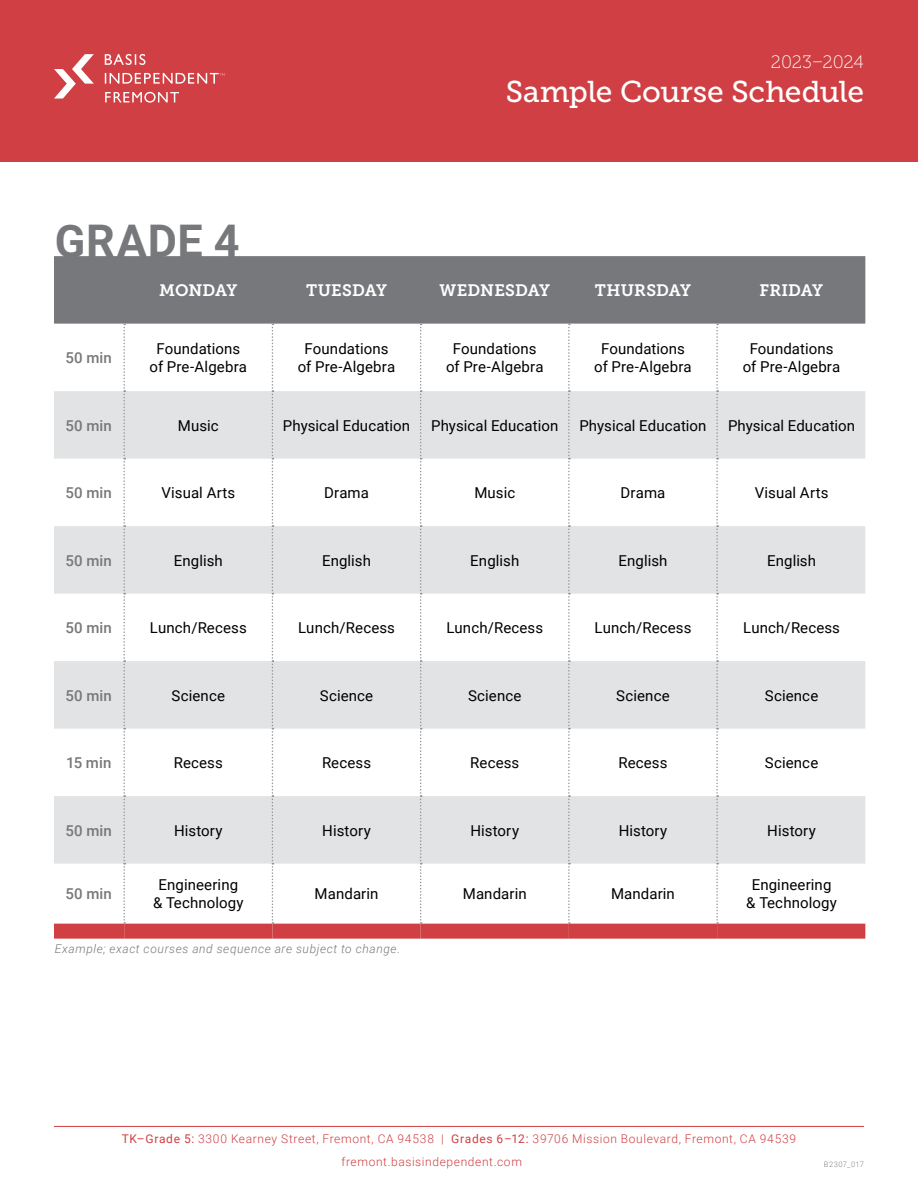
<style>
.page{position:relative;width:918px;height:1188px;background:#fff}
.page>*{position:absolute;margin:0;border:0;box-sizing:border-box;transform-origin:0 0}
.t1{font:700 45px "Roboto";letter-spacing:.02em;color:#77787b}
.t2{font:30px "Museo Slab 500";letter-spacing:-.005em;color:#fff}
.t3{font:18px "Museo Slab 100";letter-spacing:-.005em;color:#fff}
.t4{font:16.5px "Museo Slab 700";letter-spacing:.005em;color:#fff}
.t5{font:15px/18px "Roboto";letter-spacing:.005em;color:#000;text-align:center}
.t6{font:500 15px "Roboto";letter-spacing:.01em;color:#77787b}
.t7{font:300 12px/23px "Roboto";letter-spacing:.05em;color:#d03f43}
.t8{font:italic 300 12px "Roboto";letter-spacing:.05em;color:#77787b}
.t9{font:300 7.5px "Roboto";letter-spacing:.06em;color:#808285}
.s1{font-weight:400}
</style>
<div class="page">
<hr style="left:54px;top:1126px;width:810px;height:1px;background:#d03f43">
<div style="left:0;top:0;width:918px;height:162px;background:#d03f43"></div>
<svg style="left:105px;top:54px;width:40px;height:11px"></svg>
<svg style="left:54px;top:54px;width:40px;height:45px"></svg>
<svg style="left:105px;top:73px;width:120px;height:11px"></svg>
<svg style="left:105px;top:92px;width:74px;height:11px"></svg>
<div style="left:54px;top:256px;width:811px;height:68px;background:#77787b"></div>
<svg style="left:54px;top:391px;width:811px;height:473px;fill:#e2e3e4"></svg>
<svg style="left:272px;top:324px;width:1px;height:600px"></svg>
<svg style="left:420px;top:324px;width:2px;height:600px"></svg>
<svg style="left:568px;top:324px;width:2px;height:600px"></svg>
<svg style="left:716px;top:324px;width:2px;height:600px"></svg>
<div style="left:54px;top:924px;width:70px;height:15px;background:#d03f43"></div>
<div style="left:124px;top:924px;width:148px;height:15px;background:#d03f43"></div>
<div style="left:272px;top:924px;width:149px;height:15px;background:#d03f43"></div>
<div style="left:421px;top:924px;width:148px;height:15px;background:#d03f43"></div>
<div style="left:569px;top:924px;width:148px;height:15px;background:#d03f43"></div>
<div style="left:717px;top:924px;width:148px;height:15px;background:#d03f43"></div>
<svg style="left:123px;top:324px;width:2px;height:600px"></svg>
<h1 class="t1" style="left:55px;top:210px;width:187px">GRADE 4</h1>
<p class="t3" style="left:771px;top:52px;width:95px">2023–2024</p>
<h2 class="t2" style="left:506px;top:75px;width:360px">Sample Course Schedule</h2>
<p class="t4" style="left:159px;top:281px;width:80px">MONDAY</p>
<p class="t4" style="left:306px;top:281px;width:82px">TUESDAY</p>
<p class="t4" style="left:439px;top:281px;width:112px">WEDNESDAY</p>
<p class="t4" style="left:595px;top:281px;width:98px">THURSDAY</p>
<p class="t4" style="left:759px;top:281px;width:65px">FRIDAY</p>
<p class="t6" style="left:66px;top:347px;width:48px">50 min</p>
<p class="t5" style="left:150px;top:339px;width:99px">Foundations of Pre-Algebra</p>
<p class="t5" style="left:298px;top:339px;width:99px">Foundations of Pre-Algebra</p>
<p class="t5" style="left:446px;top:339px;width:99px">Foundations of Pre-Algebra</p>
<p class="t5" style="left:594px;top:339px;width:99px">Foundations of Pre-Algebra</p>
<p class="t5" style="left:743px;top:339px;width:99px">Foundations of Pre-Algebra</p>
<p class="t6" style="left:66px;top:415px;width:48px">50 min</p>
<p class="t5" style="left:178px;top:416px;width:42px">Music</p>
<p class="t5" style="left:283px;top:416px;width:129px">Physical Education</p>
<p class="t5" style="left:431px;top:416px;width:129px">Physical Education</p>
<p class="t5" style="left:579px;top:416px;width:129px">Physical Education</p>
<p class="t5" style="left:728px;top:416px;width:129px">Physical Education</p>
<p class="t6" style="left:66px;top:482px;width:48px">50 min</p>
<p class="t5" style="left:161px;top:483px;width:75px">Visual Arts</p>
<p class="t5" style="left:324px;top:483px;width:46px">Drama</p>
<p class="t5" style="left:474px;top:483px;width:42px">Music</p>
<p class="t5" style="left:621px;top:483px;width:46px">Drama</p>
<p class="t5" style="left:755px;top:483px;width:75px">Visual Arts</p>
<p class="t6" style="left:66px;top:550px;width:48px">50 min</p>
<p class="t5" style="left:174px;top:551px;width:50px">English</p>
<p class="t5" style="left:322px;top:551px;width:50px">English</p>
<p class="t5" style="left:470px;top:551px;width:50px">English</p>
<p class="t5" style="left:619px;top:551px;width:50px">English</p>
<p class="t5" style="left:767px;top:551px;width:50px">English</p>
<p class="t6" style="left:66px;top:617px;width:48px">50 min</p>
<p class="t5" style="left:150px;top:618px;width:98px">Lunch/Recess</p>
<p class="t5" style="left:298px;top:618px;width:98px">Lunch/Recess</p>
<p class="t5" style="left:446px;top:618px;width:98px">Lunch/Recess</p>
<p class="t5" style="left:595px;top:618px;width:98px">Lunch/Recess</p>
<p class="t5" style="left:743px;top:618px;width:98px">Lunch/Recess</p>
<p class="t6" style="left:66px;top:685px;width:48px">50 min</p>
<p class="t5" style="left:172px;top:686px;width:55px">Science</p>
<p class="t5" style="left:320px;top:686px;width:55px">Science</p>
<p class="t5" style="left:468px;top:686px;width:55px">Science</p>
<p class="t5" style="left:616px;top:686px;width:55px">Science</p>
<p class="t5" style="left:765px;top:686px;width:55px">Science</p>
<p class="t6" style="left:66px;top:752px;width:47px">15 min</p>
<p class="t5" style="left:174px;top:753px;width:51px">Recess</p>
<p class="t5" style="left:322px;top:753px;width:51px">Recess</p>
<p class="t5" style="left:470px;top:753px;width:51px">Recess</p>
<p class="t5" style="left:618px;top:753px;width:51px">Recess</p>
<p class="t5" style="left:765px;top:753px;width:55px">Science</p>
<p class="t6" style="left:66px;top:820px;width:48px">50 min</p>
<p class="t5" style="left:174px;top:821px;width:50px">History</p>
<p class="t5" style="left:322px;top:821px;width:50px">History</p>
<p class="t5" style="left:470px;top:821px;width:50px">History</p>
<p class="t5" style="left:619px;top:821px;width:50px">History</p>
<p class="t5" style="left:767px;top:821px;width:50px">History</p>
<p class="t6" style="left:66px;top:883px;width:48px">50 min</p>
<p class="t5" style="left:153px;top:875px;width:92px">Engineering &amp; Technology</p>
<p class="t5" style="left:315px;top:884px;width:65px">Mandarin</p>
<p class="t5" style="left:463px;top:884px;width:65px">Mandarin</p>
<p class="t5" style="left:611px;top:884px;width:65px">Mandarin</p>
<p class="t5" style="left:746px;top:875px;width:92px">Engineering &amp; Technology</p>
<p class="t8" style="left:55px;top:940px;width:347px">Example; exact courses and sequence are subject to change.</p>
<p class="t7" style="left:342px;top:1127px;width:456px;text-indent:-220px"><span class="s1">TK–Grade 5:</span> 3300 Kearney Street, Fremont, CA 94538 | <span class="s1">Grades 6–12:</span> 39706 Mission Boulevard, Fremont, CA 94539 fremont.basisindependent.com</p>
<p class="t9" style="left:824px;top:1159px;width:42px">B2307_017</p>
</div>
